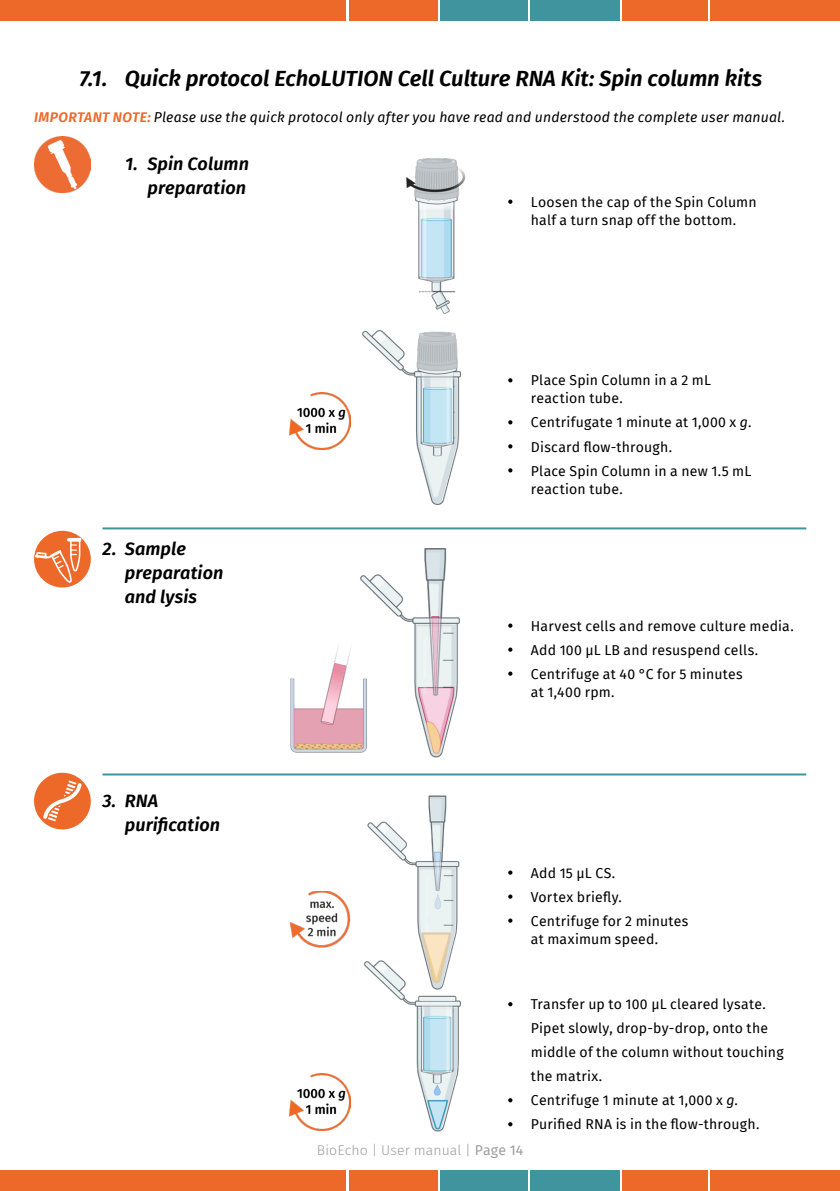
<style>
.page{position:relative;width:840px;height:1191px;background:#fff}
.page>*{position:absolute;margin:0;border:0;box-sizing:border-box;transform-origin:0 0}
.t1{font:italic 600 22px "Fira Sans";letter-spacing:-.005em;color:#000}
.t2{font:italic 600 18px/24px "Fira Sans";letter-spacing:.005em;color:#000}
.t3{font:14px/24px "Fira Sans";letter-spacing:.015em;color:#000}
.t4{font:italic 14px "Fira Sans";letter-spacing:.015em;color:#000}
.t5{font:300 14px "Fira Sans";letter-spacing:.01em;color:#9d9d9c}
.s1{font-weight:600;color:#ed692a}
.s2{font-style:italic}
.s3{font-weight:400}
</style>
<div class="page">
<div style="left:0;top:1170px;width:346px;height:21px;background:#ed692a"></div>
<div style="left:348px;top:1170px;width:89px;height:21px;background:#ed692a"></div>
<div style="left:440px;top:1170px;width:87px;height:21px;background:#40949e"></div>
<div style="left:530px;top:1170px;width:89px;height:21px;background:#40949e"></div>
<div style="left:621px;top:1170px;width:86px;height:21px;background:#ed692a"></div>
<div style="left:709px;top:1170px;width:130px;height:21px;background:#ed692a"></div>
<div style="left:0;top:0;width:346px;height:21px;background:#ed692a"></div>
<div style="left:348px;top:0;width:89px;height:21px;background:#ed692a"></div>
<div style="left:440px;top:0;width:87px;height:21px;background:#40949e"></div>
<div style="left:530px;top:0;width:89px;height:21px;background:#40949e"></div>
<div style="left:621px;top:0;width:86px;height:21px;background:#ed692a"></div>
<div style="left:709px;top:0;width:130px;height:21px;background:#ed692a"></div>
<svg style="left:34px;top:772px;width:57px;height:57px"></svg>
<svg style="left:34px;top:531px;width:57px;height:56px"></svg>
<hr style="left:102px;top:527px;width:703px;height:2px;background:#40949e">
<hr style="left:102px;top:773px;width:703px;height:2px;background:#40949e">
<svg style="left:508px;top:200px;width:4px;height:4px"></svg>
<svg style="left:508px;top:1002px;width:4px;height:4px"></svg>
<svg style="left:508px;top:1098px;width:4px;height:4px"></svg>
<svg style="left:508px;top:1122px;width:4px;height:4px"></svg>
<svg style="left:508px;top:870px;width:4px;height:4px"></svg>
<svg style="left:508px;top:894px;width:4px;height:4px"></svg>
<svg style="left:508px;top:918px;width:4px;height:4px"></svg>
<svg style="left:508px;top:623px;width:4px;height:5px"></svg>
<svg style="left:508px;top:647px;width:4px;height:5px"></svg>
<svg style="left:508px;top:671px;width:4px;height:5px"></svg>
<svg style="left:508px;top:378px;width:4px;height:4px"></svg>
<svg style="left:508px;top:420px;width:4px;height:4px"></svg>
<svg style="left:508px;top:444px;width:4px;height:4px"></svg>
<svg style="left:508px;top:468px;width:4px;height:4px"></svg>
<img style="left:290px;top:648px;width:68px;height:105px">
<img style="left:358px;top:548px;width:102px;height:210px">
<img style="left:367px;top:795px;width:93px;height:162px">
<img style="left:364px;top:957px;width:97px;height:175px">
<img style="left:406px;top:158px;width:60px;height:156px">
<img style="left:362px;top:330px;width:98px;height:175px">
<img style="left:289px;top:392px;width:61px;height:57px">
<img style="left:289px;top:1073px;width:61px;height:57px">
<img style="left:289px;top:891px;width:62px;height:56px">
<img style="left:34px;top:136px;width:57px;height:57px">
<h1 class="t1" style="left:79px;top:61px;width:683px">7.1. Quick protocol EchoLUTION Cell Culture RNA Kit: Spin column kits</h1>
<p class="t4" style="left:34px;top:107px;width:752px"><span class="s1">IMPORTANT NOTE:</span> Please use the quick protocol only after you have read and understood the complete user manual.</p>
<p class="t2" style="left:125px;top:151px;width:125px;text-align:right">1. Spin Column preparation</p>
<p class="t3" style="left:530px;top:192px;width:227px;line-height:18px">Loosen the cap of the Spin Column half a turn snap off the bottom.</p>
<p class="t2" style="left:125px;top:535px;width:100px;text-indent:-22px">2. Sample preparation and lysis</p>
<p class="t2" style="left:125px;top:787px;width:97px;text-indent:-22px">3. RNA purification</p>
<p class="t3" style="left:530px;top:371px;width:181px;line-height:18px">Place Spin Column in a 2 mL reaction tube.</p>
<p class="t3" style="left:530px;top:410px;width:222px">Centrifugate 1 minute at 1,000 x <span class="s2">g</span>.<br>Discard flow-through.<br>Place Spin Column in a new 1.5 mL</p>
<p class="t3" style="left:530px;top:476px;width:93px">reaction tube.</p>
<p class="t3" style="left:530px;top:613px;width:264px">Harvest cells and remove culture media.<br>Add 100 μL LB and resuspend cells.<br>Centrifuge at 40 °C for 5 minutes</p>
<p class="t3" style="left:530px;top:679px;width:85px">at 1,400 rpm.</p>
<p class="t3" style="left:530px;top:860px;width:159px">Add 15 μL CS.<br>Vortex briefly.<br>Centrifuge for 2 minutes</p>
<p class="t3" style="left:530px;top:926px;width:129px">at maximum speed.</p>
<p class="t5" style="left:316px;top:1140px;width:208px">BioEcho | User manual | <span class="s3">Page 14</span></p>
<p class="t3" style="left:530px;top:992px;width:254px">Transfer up to 100 μL cleared lysate.<br>Pipet slowly, drop-by-drop, onto the middle of the column without touching the matrix.<br>Centrifuge 1 minute at 1,000 x <span class="s2">g</span>.<br>Purified RNA is in the flow-through.</p>
</div>
